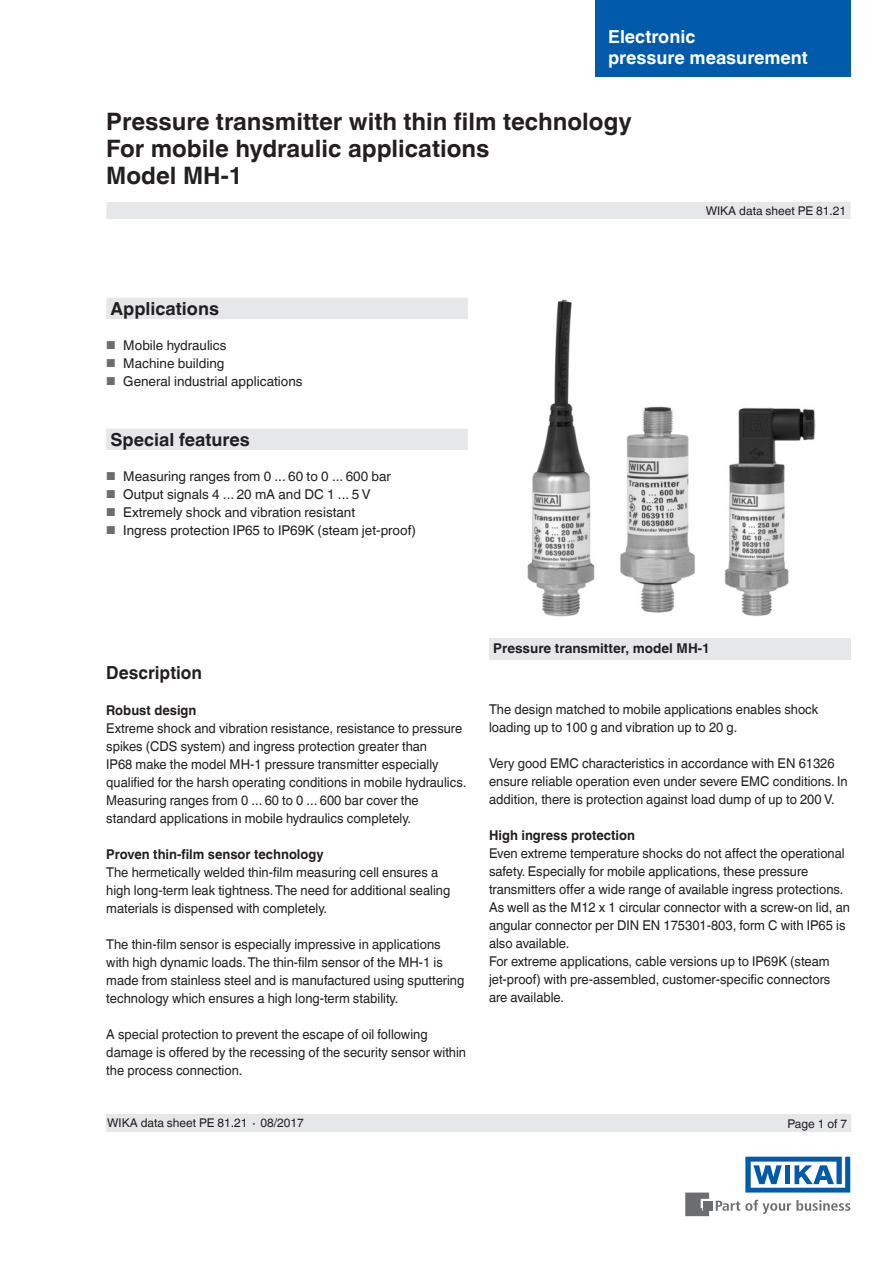
<style>
.page{position:relative;width:893px;height:1263px;background:#fff}
.page>*{position:absolute;margin:0;border:0;box-sizing:border-box;transform-origin:0 0}
.t1{font:700 24px/27px "Helvetica World";color:#231f20}
.t2{font:700 18px/21px "Helvetica World";color:#fff}
.t3{font:700 18px "Helvetica World";color:#231f20}
.t4{font:700 18px "Helvetica World";color:#231f20;scale:.96 1}
.t5{font:13.5px/18px "Helvetica World";color:#231f20;scale:.96 1}
.t6{font:13.5px "Helvetica World";color:#231f20}
.t7{font:700 13.5px "Helvetica World";color:#231f20;scale:.96 1}
.t8{font:700 13.5px "Helvetica World";color:#231f20}
.t9{font:12px "Helvetica World";color:#231f20}
.s1{font-size:11.55px;color:#6c6d70}
</style>
<div class="page">
<svg style="left:716px;top:1200px;width:134px;height:14px"></svg>
<div style="left:703px;top:1201px;width:9px;height:9px;background:#6c6d70"></div>
<svg style="left:685px;top:1192px;width:24px;height:24px"></svg>
<svg style="left:745px;top:1157px;width:105px;height:35px"></svg>
<div style="left:595px;top:0;width:255px;height:77px;background:#015aaa"></div>
<div style="left:106px;top:202px;width:744px;height:17px;background:#e6e7e9"></div>
<div style="left:106px;top:1114px;width:744px;height:18px;background:#e6e7e9"></div>
<div style="left:489px;top:638px;width:361px;height:21px;background:#e6e7e9"></div>
<img style="left:527px;top:299px;width:68px;height:318px">
<img style="left:724px;top:407px;width:91px;height:210px">
<img style="left:620px;top:406px;width:75px;height:207px">
<svg style="left:106px;top:298px;width:362px;height:152px"></svg>
<h2 class="t2" style="left:608px;top:26px;width:201px">Electronic<br>pressure measurement</h2>
<h1 class="t1" style="left:106px;top:108px;width:527px">Pressure transmitter with thin film technology<br>For mobile hydraulic applications<br>Model MH-1</h1>
<h2 class="t3" style="left:111px;top:298px;width:110px">Applications</h2>
<p class="t6" style="left:106px;top:337px;width:122px"><span class="s1">■</span> Mobile hydraulics</p>
<p class="t6" style="left:106px;top:355px;width:120px"><span class="s1">■</span> Machine building</p>
<p class="t6" style="left:106px;top:373px;width:198px"><span class="s1">■</span> General industrial applications</p>
<h2 class="t3" style="left:111px;top:429px;width:141px">Special features</h2>
<p class="t6" style="left:106px;top:468px;width:286px"><span class="s1">■</span> Measuring ranges from 0 ... 60 to 0 ... 600 bar</p>
<p class="t6" style="left:106px;top:486px;width:266px"><span class="s1">■</span> Output signals 4 ... 20 mA and DC 1 ... 5 V</p>
<p class="t6" style="left:106px;top:504px;width:250px"><span class="s1">■</span> Extremely shock and vibration resistant</p>
<p class="t6" style="left:106px;top:522px;width:311px"><span class="s1">■</span> Ingress protection IP65 to IP69K (steam jet-proof)</p>
<p class="t9" style="left:706px;top:204px;width:142px">WIKA data sheet PE 81.21</p>
<h2 class="t4" style="left:106px;top:662px;width:101px">Description</h2>
<p class="t7" style="left:106px;top:703px;width:95px">Robust design</p>
<p class="t5" style="left:106px;top:720px;width:376px">Extreme shock and vibration resistance, resistance to pressure spikes (CDS system) and ingress protection greater than<br>IP68 make the model MH-1 pressure transmitter especially qualified for the harsh operating conditions in mobile hydraulics.<br>Measuring ranges from 0 ... 60 to 0 ... 600 bar cover the standard applications in mobile hydraulics completely.</p>
<p class="t7" style="left:106px;top:847px;width:228px">Proven thin-film sensor technology</p>
<p class="t5" style="left:106px;top:864px;width:360px">The hermetically welded thin-film measuring cell ensures a high long-term leak tightness. The need for additional sealing materials is dispensed with completely.</p>
<p class="t5" style="left:106px;top:936px;width:374px">The thin-film sensor is especially impressive in applications with high dynamic loads. The thin-film sensor of the MH-1 is made from stainless steel and is manufactured using sputtering technology which ensures a high long-term stability.</p>
<p class="t5" style="left:106px;top:1026px;width:376px">A special protection to prevent the escape of oil following damage is offered by the recessing of the security sensor within the process connection.</p>
<p class="t9" style="left:107px;top:1116px;width:198px">WIKA data sheet PE 81.21 ∙ 08/2017</p>
<p class="t8" style="left:493px;top:641px;width:218px">Pressure transmitter, model MH-1</p>
<p class="t5" style="left:489px;top:701px;width:345px">The design matched to mobile applications enables shock loading up to 100 g and vibration up to 20 g.</p>
<p class="t5" style="left:489px;top:755px;width:375px">Very good EMC characteristics in accordance with EN 61326 ensure reliable operation even under severe EMC conditions. In addition, there is protection against load dump of up to 200 V.</p>
<p class="t7" style="left:489px;top:828px;width:154px">High ingress protection</p>
<p class="t5" style="left:489px;top:845px;width:377px">Even extreme temperature shocks do not affect the operational safety. Especially for mobile applications, these pressure transmitters offer a wide range of available ingress protections.<br>As well as the M12 x 1 circular connector with a screw-on lid, an angular connector per DIN EN 175301-803, form C with IP65 is also available.<br>For extreme applications, cable versions up to IP69K (steam jet-proof) with pre-assembled, customer-specific connectors are available.</p>
<p class="t9" style="left:788px;top:1117px;width:61px">Page 1 of 7</p>
</div>
